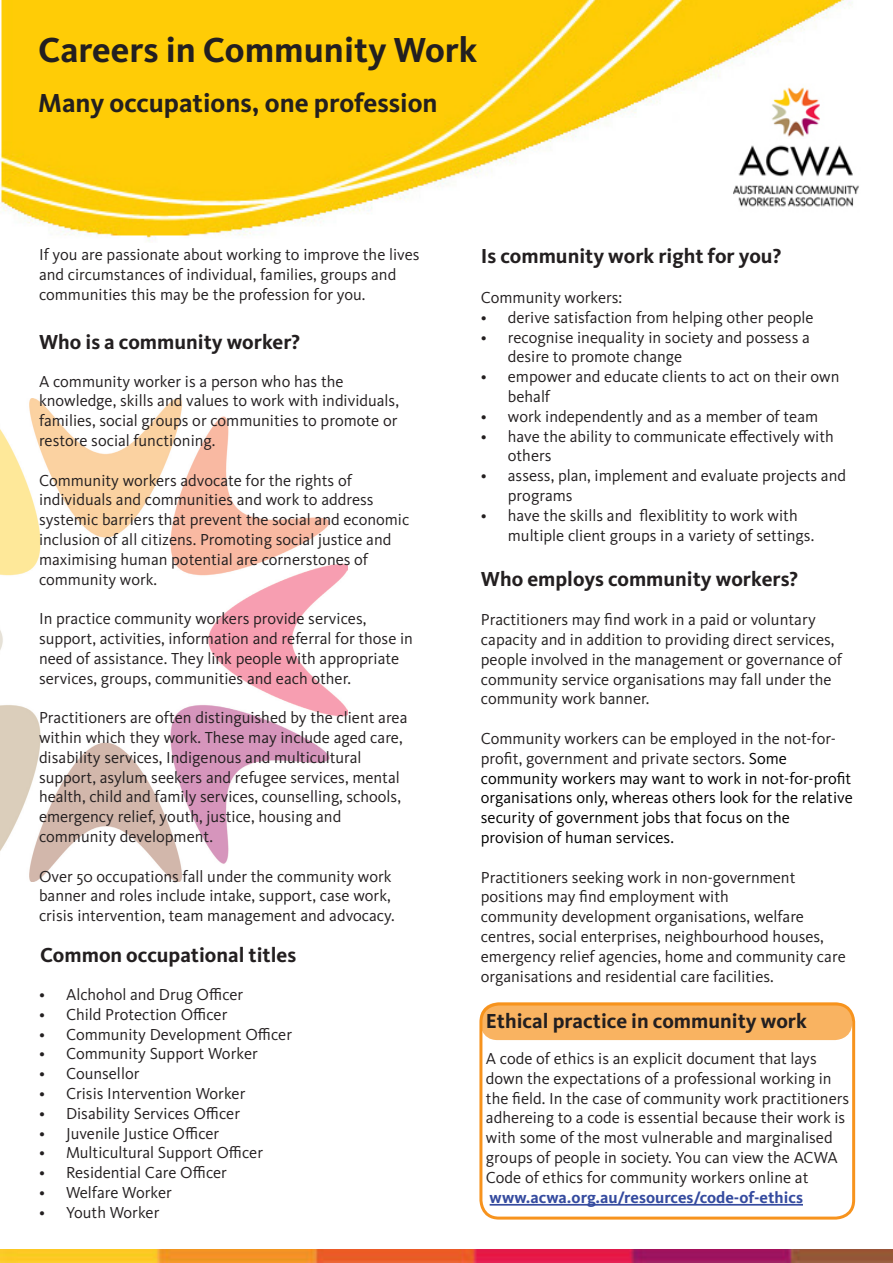
<style>
.page{position:relative;width:893px;height:1263px;background:#fff}
.page>*{position:absolute;margin:0;border:0;box-sizing:border-box;transform-origin:0 0}
.t1{font:700 36px "Kievit OT";color:#231f20}
.t2{font:700 27px "Kievit OT";color:#231f20}
.t3{font:700 21px "Kievit OT";color:#231f20}
.t4{font:16.5px/19.8px "Kievit OT";color:#231f20}
.t5{font:16.5px/19.8px "Kievit OT";color:#000;text-align:justify}
.t6{font:700 16.5px "Kievit OT";color:#354b9f}
.s1{color:#000}
</style>
<div class="page">
<img style="left:0;top:398px;width:347px;height:484px">
<img style="left:0;top:1250px;width:893px;height:13px">
<img style="left:0;top:0;width:853px;height:241px">
<img style="left:726px;top:79px;width:133px;height:139px">
<div style="left:479px;top:1002px;width:376px;height:217px;border:3px solid #f7931d;border-radius:18px"></div>
<div style="left:481px;top:1003px;width:370px;height:36px;background:#f9b361;border-radius:16px"></div>
<div style="left:480px;top:1002px;width:372px;height:38px;border:2px solid #f7931d;border-radius:16px"></div>
<hr style="left:490px;top:1204px;width:313px;height:1px;background:#354b9f">
<p class="t1" style="left:38px;top:29px;width:441px">Careers in Community Work</p>
<p class="t2" style="left:38px;top:87px;width:401px">Many occupations, one profession</p>
<p class="t4" style="left:39px;top:245px;width:382px">If you are passionate about working to improve the lives and circumstances of individual, families, groups and</p>
<p class="t4" style="left:39px;top:284px;width:328px">communities this may be the profession for you.</p>
<p class="t3" style="left:39px;top:329px;width:263px">Who is a community worker?</p>
<p class="t4" style="left:39px;top:371px;width:306px">A community worker is a person who has the</p>
<p class="t4" style="left:39px;top:391px;width:361px">knowledge, skills and values to work with individuals, families, social groups or communities to promote or</p>
<p class="t4" style="left:39px;top:431px;width:178px">restore social functioning.</p>
<p class="t4" style="left:39px;top:470px;width:314px">Community workers advocate for the rights of</p>
<p class="t4" style="left:39px;top:490px;width:372px">individuals and communities and work to address systemic barriers that prevent the social and economic inclusion of all citizens. Promoting social justice and maximising human potential are cornerstones of</p>
<p class="t4" style="left:39px;top:569px;width:120px">community work.</p>
<p class="t4" style="left:39px;top:609px;width:329px">In practice community workers provide services,</p>
<p class="t4" style="left:39px;top:629px;width:375px">support, activities, information and referral for those in need of assistance. They link people with appropriate services, groups, communities and each other.</p>
<p class="t4" style="left:39px;top:708px;width:370px">Practitioners are often distinguished by the client area within which they work. These may include aged care,</p>
<p class="t4" style="left:39px;top:748px;width:324px">disability services, Indigenous and multicultural</p>
<p class="t4" style="left:39px;top:767px;width:363px">support, asylum seekers and refugee services, mental health, child and family services, counselling, schools,</p>
<p class="t4" style="left:39px;top:807px;width:304px">emergency relief, youth, justice, housing and</p>
<p class="t4" style="left:39px;top:827px;width:176px">community development.</p>
<p class="t4" style="left:39px;top:866px;width:357px">Over 50 occupations fall under the community work banner and roles include intake, support, case work, crisis intervention, team management and advocacy.</p>
<p class="t3" style="left:40px;top:943px;width:258px">Common occupational titles</p>
<p class="t4" style="left:39px;top:985px;width:206px">• Alchohol and Drug Officer</p>
<p class="t4" style="left:39px;top:1004px;width:190px">• Child Protection Officer</p>
<p class="t4" style="left:39px;top:1024px;width:255px">• Community Development Officer</p>
<p class="t4" style="left:39px;top:1044px;width:220px">• Community Support Worker</p>
<p class="t4" style="left:39px;top:1064px;width:102px">• Counsellor</p>
<p class="t4" style="left:39px;top:1084px;width:208px">• Crisis Intervention Worker</p>
<p class="t4" style="left:39px;top:1103px;width:203px">• Disability Services Officer</p>
<p class="t4" style="left:39px;top:1123px;width:182px">• Juvenile Justice Officer</p>
<p class="t4" style="left:39px;top:1143px;width:226px">• Multicultural Support Officer</p>
<p class="t4" style="left:39px;top:1163px;width:189px">• Residential Care Officer</p>
<p class="t4" style="left:39px;top:1183px;width:134px">• Welfare Worker</p>
<p class="t4" style="left:39px;top:1202px;width:122px">• Youth Worker</p>
<p class="t3" style="left:481px;top:244px;width:302px">Is community work right for you?</p>
<p class="t4" style="left:481px;top:288px;width:143px">Community workers:</p>
<p class="t4" style="left:481px;top:308px;width:334px">• derive satisfaction from helping other people</p>
<p class="t4" style="left:508px;top:327px;width:304px;text-indent:-27px">• recognise inequality in society and possess a desire to promote change</p>
<p class="t4" style="left:508px;top:367px;width:333px;text-indent:-27px">• empower and educate clients to act on their own behalf</p>
<p class="t4" style="left:481px;top:407px;width:339px">• work independently and as a member of team</p>
<p class="t4" style="left:508px;top:426px;width:327px;text-indent:-27px">• have the ability to communicate effectively with others</p>
<p class="t4" style="left:508px;top:466px;width:340px;text-indent:-27px">• assess, plan, implement and evaluate projects and programs</p>
<p class="t4" style="left:508px;top:506px;width:308px;text-indent:-27px">• have the skills and flexiblitity to work with multiple client groups in a variety of settings.</p>
<p class="t3" style="left:481px;top:566px;width:319px">Who employs community workers?</p>
<p class="t4" style="left:481px;top:610px;width:363px">Practitioners may find work in a paid or voluntary capacity and in addition to providing direct services, people involved in the management or governance of community service organisations may fall under the community work banner.</p>
<p class="t4" style="left:481px;top:729px;width:357px">Community workers can be employed in the not-for&shy;profit, government and private sectors. <span class="s1">Some</span></p>
<p class="t5" style="left:481px;top:768px;width:373px">community workers may want to work in not-for-profit organisations only, whereas others look for the relative security of government jobs that focus on the</p>
<p class="t5" style="left:481px;top:828px;width:195px">provision of human services.</p>
<p class="t4" style="left:481px;top:867px;width:316px">Practitioners seeking work in non-government</p>
<p class="t4" style="left:481px;top:887px;width:249px">positions may find employment with</p>
<p class="t4" style="left:481px;top:907px;width:325px">community development organisations, welfare</p>
<p class="t4" style="left:481px;top:927px;width:366px">centres, social enterprises, neighbourhood houses, emergency relief agencies, home and community care organisations and residential care facilities.</p>
<p class="t3" style="left:486px;top:1008px;width:323px">Ethical practice in community work</p>
<p class="t4" style="left:486px;top:1049px;width:332px">A code of ethics is an explicit document that lays</p>
<p class="t4" style="left:486px;top:1068px;width:347px">down the expectations of a professional working in</p>
<p class="t4" style="left:486px;top:1088px;width:365px">the field. In the case of community work practitioners adhereing to a code is essential because their work is with some of the most vulnerable and marginalised groups of people in society. You can view the ACWA Code of ethics for community workers online at</p>
<p class="t6" style="left:490px;top:1187px;width:315px">www.acwa.org.au/resources/code-of-ethics</p>
</div>
